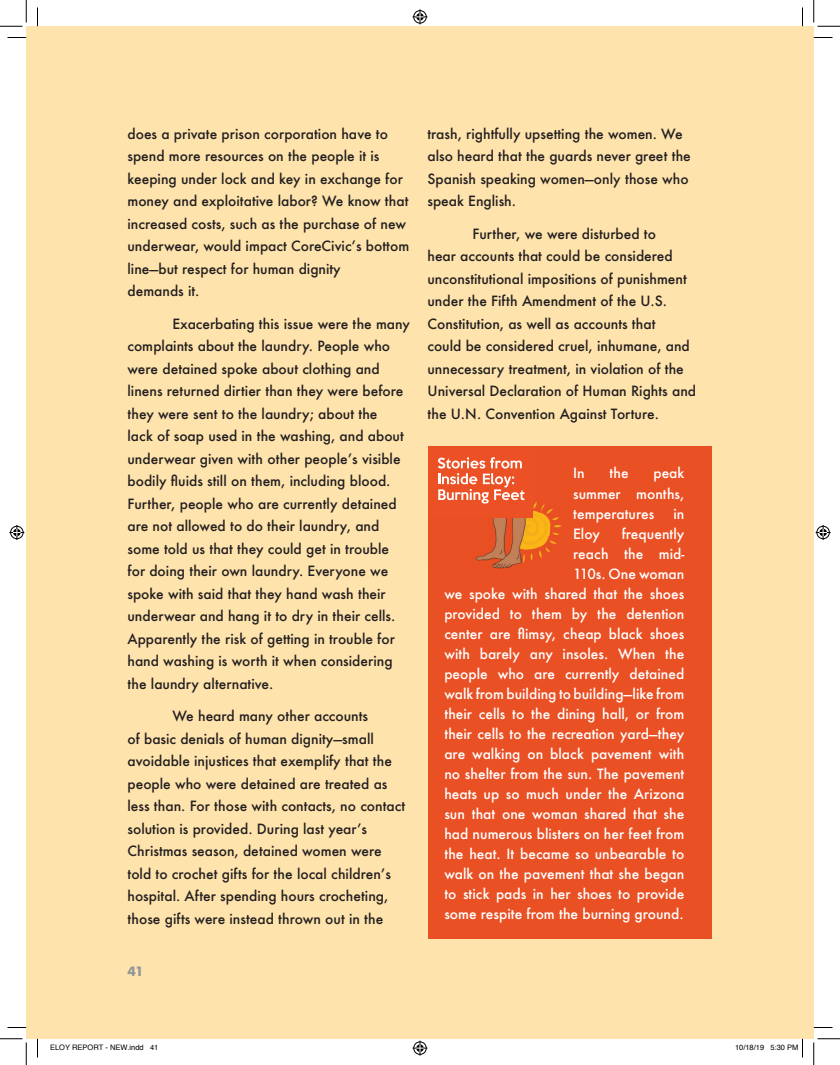
<style>
.page{position:relative;width:840px;height:1065px;background:#fff}
.page>*{position:absolute;margin:0;border:0;box-sizing:border-box;transform-origin:0 0}
.t1{font:500 13.75px/22.5px "Futura";color:#231f20}
.t2{font:500 13.75px/20px "Futura";color:#fff;text-align:justify}
.t3{font:700 12.5px "Futura";color:#939598}
.t4{font:7.5px "Helvetica";color:#000}
</style>
<div class="page">
<div style="left:26px;top:26px;width:788px;height:1013px;background:#fee3ac"></div>
<div style="left:428px;top:447px;width:284px;height:492px;background:#e95024"></div>
<img style="left:476px;top:502px;width:86px;height:67px">
<div style="left:429px;top:448px;width:104px;height:69px;background:#eb5124"></div>
<svg style="left:438px;top:457px;width:86px;height:47px"></svg>
<svg style="left:8px;top:37px;width:18px;height:1px"></svg>
<svg style="left:814px;top:37px;width:18px;height:1px"></svg>
<svg style="left:8px;top:1027px;width:18px;height:1px"></svg>
<svg style="left:814px;top:1027px;width:18px;height:1px"></svg>
<svg style="left:37px;top:8px;width:1px;height:18px"></svg>
<svg style="left:37px;top:1039px;width:1px;height:19px"></svg>
<svg style="left:802px;top:8px;width:1px;height:18px"></svg>
<svg style="left:0;top:0;width:27px;height:27px"></svg>
<svg style="left:0;top:1039px;width:27px;height:26px"></svg>
<svg style="left:814px;top:0;width:26px;height:27px"></svg>
<svg style="left:814px;top:1039px;width:26px;height:26px"></svg>
<svg style="left:412px;top:9px;width:16px;height:15px"></svg>
<svg style="left:412px;top:1041px;width:16px;height:15px"></svg>
<svg style="left:9px;top:525px;width:15px;height:15px"></svg>
<svg style="left:816px;top:525px;width:15px;height:15px"></svg>
<svg style="left:802px;top:1039px;width:1px;height:19px"></svg>
<p class="t1" style="left:128px;top:122px;width:283px">does a private prison corporation have to spend more resources on the people it is keeping under lock and key in exchange for money and exploitative labor? We know that increased costs, such as the purchase of new underwear, would impact CoreCivic’s bottom line—but respect for human dignity<br>demands it.</p>
<p class="t1" style="left:128px;top:312px;width:284px;text-indent:45px">Exacerbating this issue were the many complaints about the laundry. People who were detained spoke about clothing and linens returned dirtier than they were before they were sent to the laundry; about the<br>lack of soap used in the washing, and about underwear given with other people’s visible bodily fluids still on them, including blood.<br>Further, people who are currently detained are not allowed to do their laundry, and some told us that they could get in trouble for doing their own laundry. Everyone we spoke with said that they hand wash their underwear and hang it to dry in their cells.<br>Apparently the risk of getting in trouble for hand washing is worth it when considering the laundry alternative.</p>
<p class="t1" style="left:128px;top:705px;width:279px;text-indent:45px">We heard many other accounts<br>of basic denials of human dignity—small avoidable injustices that exemplify that the people who were detained are treated as less than. For those with contacts, no contact solution is provided. During last year’s Christmas season, detained women were told to crochet gifts for the local children’s hospital. After spending hours crocheting, those gifts were instead thrown out in the</p>
<p class="t3" style="left:128px;top:962px;width:18px">41</p>
<p class="t1" style="left:427px;top:122px;width:265px">trash, rightfully upsetting the women. We also heard that the guards never greet the Spanish speaking women—only those who speak English.</p>
<p class="t1" style="left:427px;top:222px;width:270px;text-indent:45px">Further, we were disturbed to<br>hear accounts that could be considered unconstitutional impositions of punishment under the Fifth Amendment of the U.S.<br>Constitution, as well as accounts that<br>could be considered cruel, inhumane, and unnecessary treatment, in violation of the Universal Declaration of Human Rights and the U.N. Convention Against Torture.</p>
<p class="t2" style="left:573px;top:463px;width:113px;text-indent:80px">peak summer months, temperatures</p>
<p class="t2" style="left:573px;top:463px;width:13px">In</p>
<p class="t2" style="left:610px;top:463px;width:21px">the</p>
<p class="t2" style="left:673px;top:503px;width:12px">in</p>
<p class="t2" style="left:444px;top:523px;width:242px;text-align:right">frequently<br>reach the mid-<br>110s. One woman<br>we spoke with shared that the shoes provided to them by the detention center are flimsy, cheap black shoes with barely any insoles. When the people who are currently detained walk from building to building—like from their cells to the dining hall, or from their cells to the recreation yard—they are walking on black pavement with no shelter from the sun. The pavement heats up so much under the Arizona sun that one woman shared that she had numerous blisters on her feet from the heat. It became so unbearable to walk on the pavement that she began to stick pads in her shoes to provide some respite from the burning ground.</p>
<p class="t2" style="left:573px;top:523px;width:28px">Eloy</p>
<p class="t4" style="left:50px;top:1042px;width:110px">ELOY REPORT - NEW.indd 41</p>
<p class="t4" style="left:735px;top:1042px;width:65px">10/18/19 5:30 PM</p>
</div>
